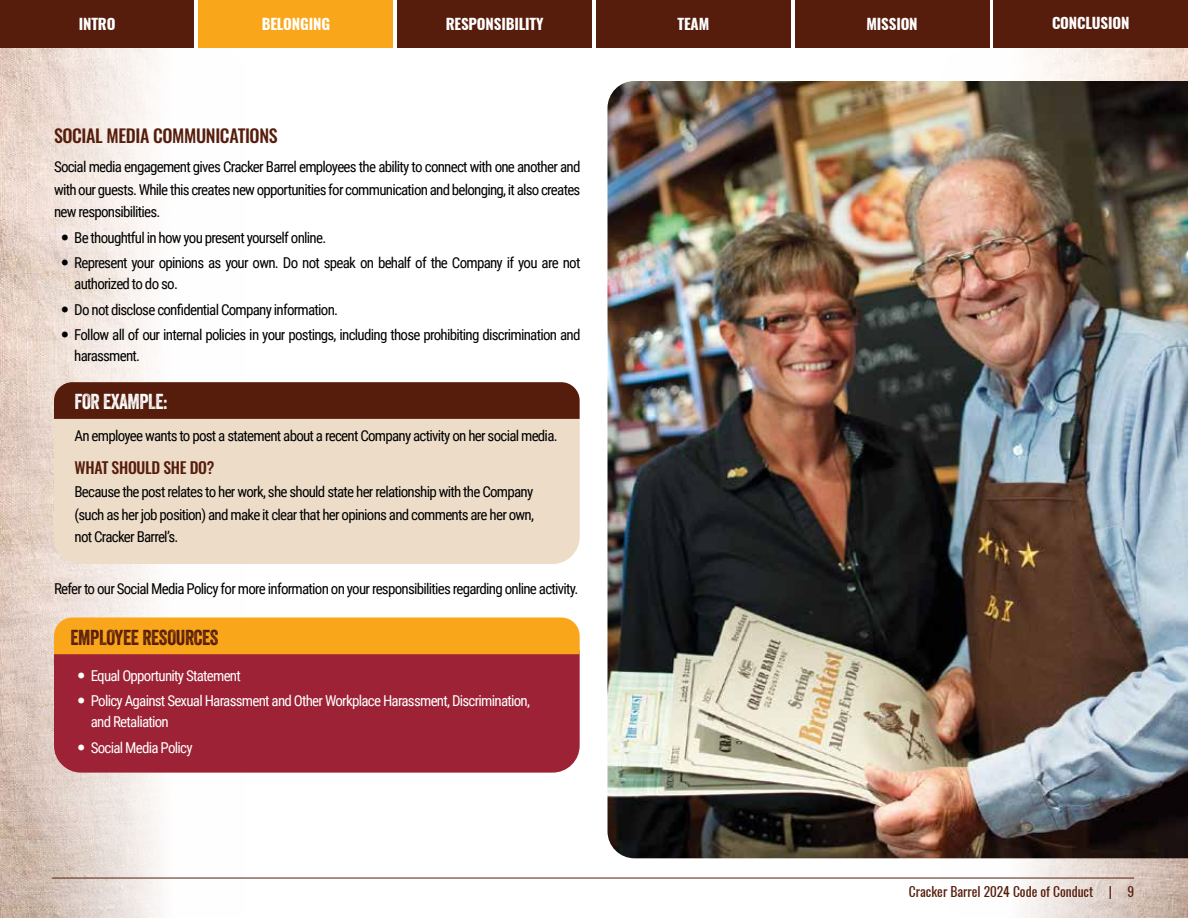
<style>
.page{position:relative;width:1188px;height:918px;background:#fff}
.page>*{position:absolute;margin:0;border:0;box-sizing:border-box;transform-origin:0 0}
.t1{font:21px "Veneer";letter-spacing:-.02em;color:#571d0c}
.t2{font:21px "Veneer";letter-spacing:-.02em;color:#fff}
.t3{font:500 18px "Oswald";letter-spacing:-.02em;color:#571d0c}
.t4{font:500 15.75px "Oswald";letter-spacing:-.02em;color:#571d0c}
.t5{font:15px/22.5px "Roboto Condensed";letter-spacing:-.05em;color:#000;text-align:justify}
.t6{font:15px/25.5px "Roboto Condensed";letter-spacing:-.05em;color:#fff}
.t7{font:700 15px "Oswald";letter-spacing:-.01em;color:#fff}
.t8{font:13.5px "Oswald";color:#571d0c}
</style>
<div class="page">
<img style="left:0;top:48px;width:246px;height:870px">
<img style="left:942px;top:48px;width:246px;height:870px">
<hr style="left:52px;top:878px;width:1082px;height:1px;background:#571d0c">
<div style="left:0;top:0;width:194px;height:48px;background:#571d0c"></div>
<div style="left:795px;top:0;width:194px;height:48px;background:#571d0c"></div>
<div style="left:397px;top:0;width:195px;height:48px;background:#571d0c"></div>
<div style="left:994px;top:0;width:194px;height:48px;background:#571d0c"></div>
<div style="left:596px;top:0;width:195px;height:48px;background:#571d0c"></div>
<div style="left:199px;top:0;width:194px;height:48px;background:#faa61a"></div>
<div style="left:54px;top:628px;width:526px;height:145px;background:#9d2235;border-radius:27px"></div>
<div style="left:54px;top:419px;width:526px;height:145px;background:#ecdcc8"></div>
<div style="left:54px;top:382px;width:526px;height:37px;background:#571d0c"></div>
<div style="left:54px;top:618px;width:526px;height:36px;background:#faa61a"></div>
<img style="left:608px;top:81px;width:580px;height:777px">
<svg style="left:62px;top:234px;width:6px;height:6px"></svg>
<svg style="left:62px;top:260px;width:6px;height:6px"></svg>
<svg style="left:62px;top:306px;width:6px;height:6px"></svg>
<svg style="left:62px;top:332px;width:6px;height:6px"></svg>
<p class="t7" style="left:79px;top:14px;width:38px">INTRO</p>
<p class="t7" style="left:262px;top:14px;width:70px">BELONGING</p>
<p class="t7" style="left:446px;top:14px;width:99px">RESPONSIBILITY</p>
<p class="t7" style="left:677px;top:14px;width:33px">TEAM</p>
<p class="t7" style="left:866px;top:14px;width:53px">MISSION</p>
<p class="t7" style="left:1052px;top:13px;width:79px">CONCLUSION</p>
<p class="t3" style="left:54px;top:126px;width:225px">SOCIAL MEDIA COMMUNICATIONS</p>
<p class="t5" style="left:54px;top:155px;width:528px">Social media engagement gives Cracker Barrel employees the ability to connect with one another and with our guests. While this creates new opportunities for communication and belonging, it also creates new responsibilities.</p>
<p class="t5" style="left:74px;top:224px;width:508px;line-height:25.5px">Be thoughtful in how you present yourself online.<br>Represent your opinions as your own. Do not speak on behalf of the Company if you are not</p>
<p class="t5" style="left:74px;top:271px;width:508px;line-height:25.5px;text-align:left">authorized to do so.<br>Do not disclose confidential Company information.<br>Follow all of our internal policies in your postings, including those prohibiting discrimination and</p>
<p class="t5" style="left:74px;top:344px;width:67px">harassment.</p>
<h1 class="t2" style="left:75px;top:389px;width:94px">FOR EXAMPLE:</h1>
<p class="t5" style="left:75px;top:424px;width:485px">An employee wants to post a statement about a recent Company activity on her social media.</p>
<p class="t4" style="left:75px;top:459px;width:141px">WHAT SHOULD SHE DO?</p>
<p class="t5" style="left:75px;top:480px;width:461px">Because the post relates to her work, she should state her relationship with the Company (such as her job position) and make it clear that her opinions and comments are her own, not Cracker Barrel’s.</p>
<p class="t5" style="left:54px;top:577px;width:526px">Refer to our Social Media Policy for more information on your responsibilities regarding online activity.</p>
<h1 class="t1" style="left:70px;top:624px;width:149px">EMPLOYEE RESOURCES</h1>
<p class="t6" style="left:91px;top:662px;width:441px">Equal Opportunity Statement<br>Policy Against Sexual Harassment and Other Workplace Harassment, Discrimination,</p>
<p class="t6" style="left:91px;top:708px;width:103px">and Retaliation<br>Social Media Policy</p>
<p class="t8" style="left:909px;top:883px;width:227px">Cracker Barrel 2024 Code of Conduct | 9</p>
</div>
